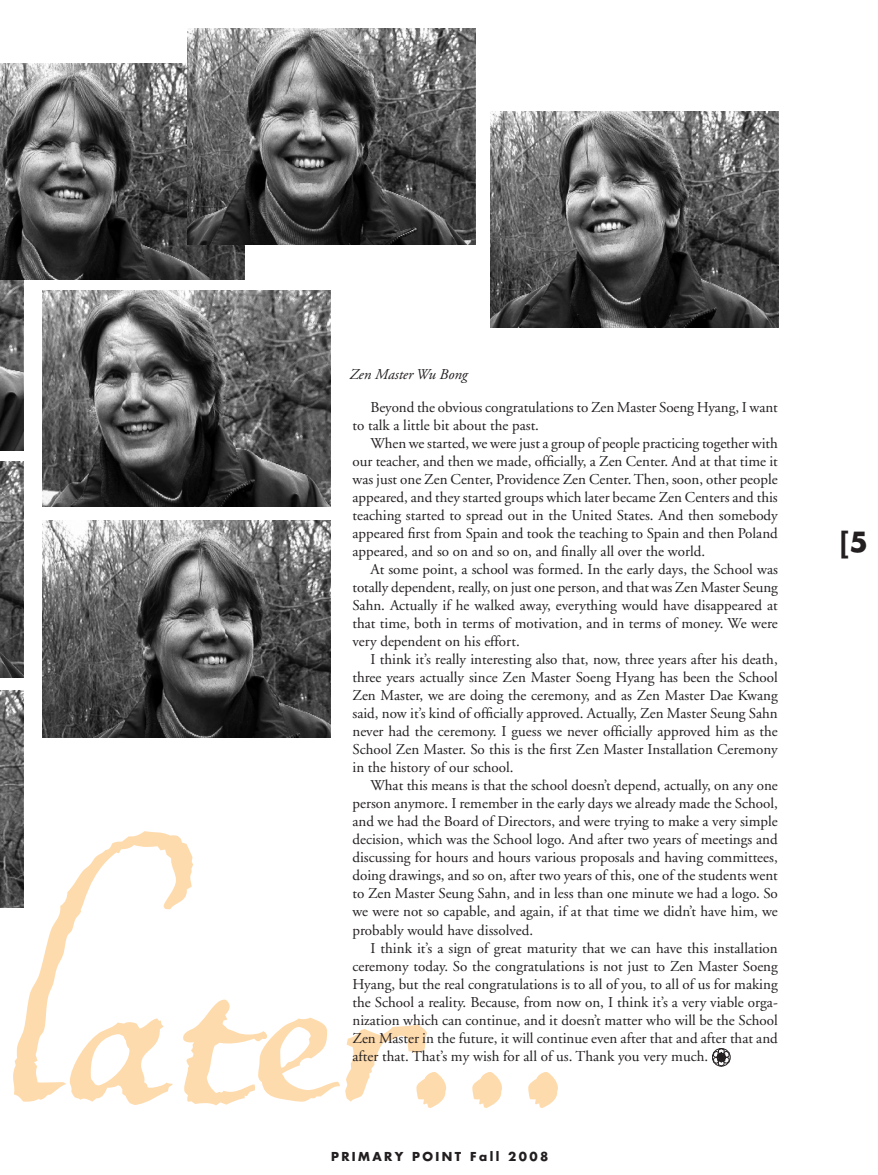
<style>
.page{position:relative;width:878px;height:1175px;background:#fff}
.page>*{position:absolute;margin:0;border:0;box-sizing:border-box;transform-origin:0 0}
.Body_Text_Indent{font:375px "Ballerino ITC";color:#fedbad}
.t1{font:700 27px "Futura";color:#231f20}
.t2{font:15px/18px "Adobe Garamond";color:#231f20;text-align:justify}
.t3{font:italic 15px "Adobe Garamond Pro";color:#231f20}
.t4{font:700 12px "Futura";letter-spacing:.2em;color:#231f20}
</style>
<div class="page">
<img style="left:0;top:279px;width:23px;height:171px">
<img style="left:0;top:63px;width:244px;height:216px">
<svg style="left:712px;top:1048px;width:18px;height:18px"></svg>
<img style="left:490px;top:112px;width:288px;height:216px">
<img style="left:42px;top:291px;width:288px;height:216px">
<img style="left:188px;top:28px;width:288px;height:216px">
<img style="left:0;top:691px;width:23px;height:216px">
<img style="left:42px;top:521px;width:288px;height:216px">
<img style="left:0;top:461px;width:23px;height:216px">
<p class="t3" style="left:350px;top:365px;width:119px">Zen Master Wu Bong</p>
<p class="t2" style="left:352px;top:399px;width:427px;text-indent:18px">Beyond the obvious congratulations to Zen Master Soeng Hyang, I want to talk a little bit about the past.</p>
<p class="t2" style="left:352px;top:435px;width:427px;text-indent:18px">When we started, we were just a group of people practicing together with our teacher, and then we made, officially, a Zen Center. And at that time it was just one Zen Center, Providence Zen Center. Then, soon, other people appeared, and they started groups which later became Zen Centers and this teaching started to spread out in the United States. And then somebody appeared first from Spain and took the teaching to Spain and then Poland appeared, and so on and so on, and finally all over the world.</p>
<p class="t2" style="left:352px;top:561px;width:427px;text-indent:18px">At some point, a school was formed. In the early days, the School was totally dependent, really, on just one person, and that was Zen Master Seung Sahn. Actually if he walked away, everything would have disappeared at that time, both in terms of motivation, and in terms of money. We were very dependent on his effort.</p>
<p class="t2" style="left:352px;top:651px;width:427px;text-indent:18px">I think it’s really interesting also that, now, three years after his death, three years actually since Zen Master Soeng Hyang has been the School Zen Master, we are doing the ceremony, and as Zen Master Dae Kwang said, now it’s kind of officially approved. Actually, Zen Master Seung Sahn never had the ceremony. I guess we never officially approved him as the School Zen Master. So this is the first Zen Master Installation Ceremony in the history of our school.</p>
<p class="t2" style="left:352px;top:777px;width:427px;text-indent:18px">What this means is that the school doesn’t depend, actually, on any one person anymore. I remember in the early days we already made the School, and we had the Board of Directors, and were trying to make a very simple decision, which was the School logo. And after two years of meetings and discussing for hours and hours various proposals and having committees, doing drawings, and so on, after two years of this, one of the students went to Zen Master Seung Sahn, and in less than one minute we had a logo. So we were not so capable, and again, if at that time we didn’t have him, we probably would have dissolved.</p>
<p class="t2" style="left:352px;top:939px;width:427px;text-indent:18px">I think it’s a sign of great maturity that we can have this installation ceremony today. So the congratulations is not just to Zen Master Soeng Hyang, but the real congratulations is to all of you, to all of us for making the School a reality. Because, from now on, I think it’s a very viable orga&shy;nization which can continue, and it doesn’t matter who will be the School Zen Master in the future, it will continue even after that and after that and after that. That’s my wish for all of us. Thank you very much.</p>
<p class="Body_Text_Indent" style="left:0;top:749px;width:572px">later...</p>
<p class="t4" style="left:331px;top:1147px;width:219px">PRIMARY POINT Fall 2008</p>
<h2 class="t1" style="left:840px;top:523px;width:30px">[5</h2>
</div>
